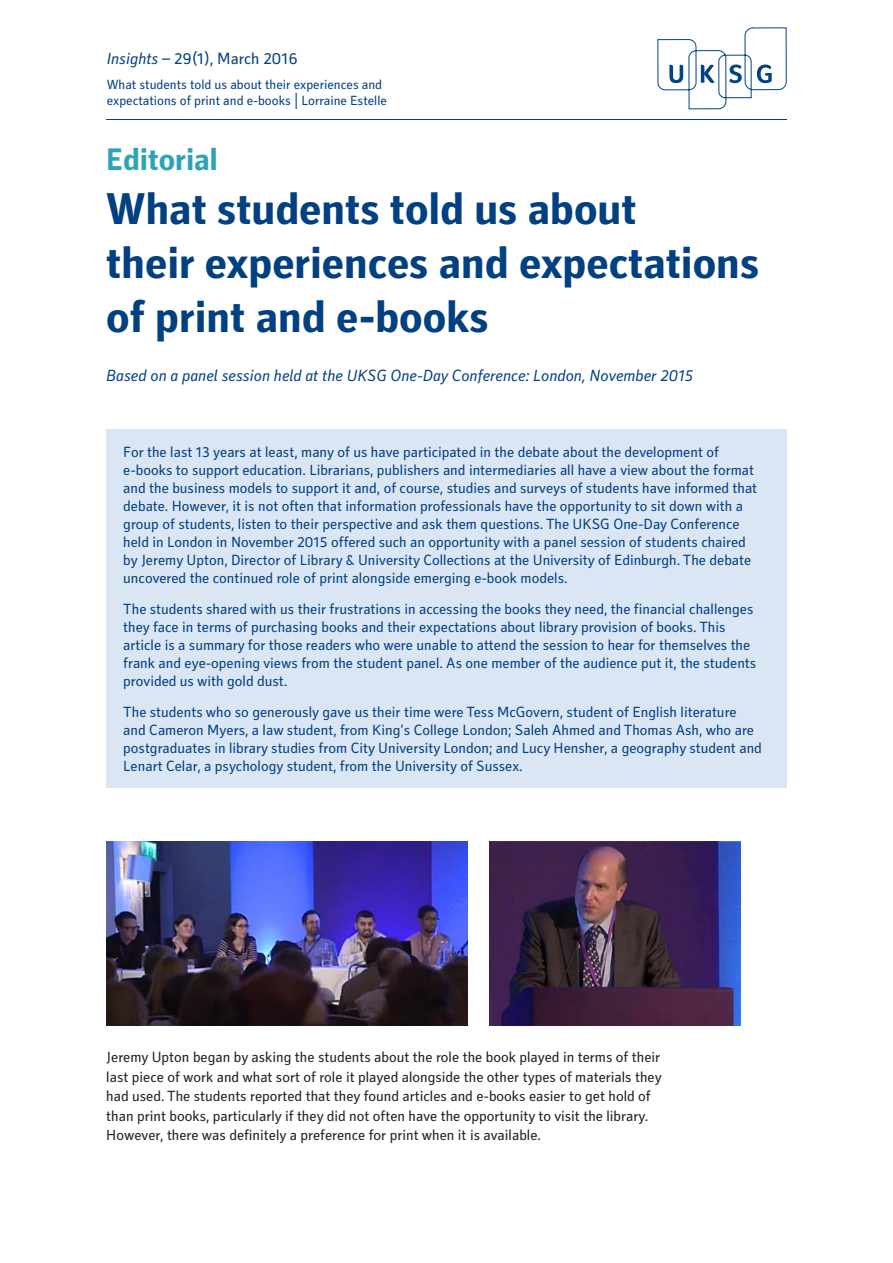
<style>
.page{position:relative;width:893px;height:1263px;background:#fff}
.page>*{position:absolute;margin:0;border:0;box-sizing:border-box;transform-origin:0 0}
.Main_Headline{font:700 45px/54px "Secca Std";color:#014081}
.Main_Headline-2{font:700 31.5px "Secca Std";color:#2fa3b5}
.Strapline{font:italic 16.5px "Secca Std";color:#014081}
.Title_-_Series_-_Dat{font:16.5px "Secca Std";color:#014081}
.Extract_Box{font:15px/18px "Secca Std";color:#014081}
.Body{font:15px/19.5px "Secca Std";color:#231f20}
.Title_-_Aiuthor{font:13.5px/16.2px "Secca Std";color:#014081}
.s1{font-style:italic}
</style>
<div class="page">
<hr style="left:106px;top:119px;width:681px;height:1px;background:#014081">
<svg style="left:657px;top:27px;width:130px;height:82px"></svg>
<div style="left:106px;top:430px;width:681px;height:358px;background:#dbe6f4"></div>
<img style="left:106px;top:842px;width:362px;height:184px">
<img style="left:489px;top:842px;width:252px;height:184px">
<p class="Title_-_Series_-_Dat" style="left:107px;top:49px;width:193px"><span class="s1">Insights</span> – 29(1), March 2016</p>
<p class="Title_-_Aiuthor" style="left:107px;top:77px;width:282px">What students told us about their experiences and expectations of print and e-books | Lorraine Estelle</p>
<p class="Main_Headline-2" style="left:106px;top:141px;width:113px">Editorial</p>
<p class="Main_Headline" style="left:106px;top:183px;width:654px">What students told us about<br>their experiences and expectations of print and e-books</p>
<p class="Strapline" style="left:106px;top:366px;width:589px">Based on a panel session held at the UKSG One-Day Conference: London, November 2015</p>
<p class="Extract_Box" style="left:123px;top:444px;width:635px">For the last 13 years at least, many of us have participated in the debate about the development of e-books to support education. Librarians, publishers and intermediaries all have a view about the format and the business models to support it and, of course, studies and surveys of students have informed that debate. However, it is not often that information professionals have the opportunity to sit down with a group of students, listen to their perspective and ask them questions. The UKSG One-Day Conference held in London in November 2015 offered such an opportunity with a panel session of students chaired by Jeremy Upton, Director of Library &amp; University Collections at the University of Edinburgh. The debate uncovered the continued role of print alongside emerging e-book models.</p>
<p class="Extract_Box" style="left:123px;top:601px;width:634px">The students shared with us their frustrations in accessing the books they need, the financial challenges they face in terms of purchasing books and their expectations about library provision of books. This article is a summary for those readers who were unable to attend the session to hear for themselves the frank and eye-opening views from the student panel. As one member of the audience put it, the students provided us with gold dust.</p>
<p class="Extract_Box" style="left:123px;top:703px;width:640px">The students who so generously gave us their time were Tess McGovern, student of English literature and Cameron Myers, a law student, from King’s College London; Saleh Ahmed and Thomas Ash, who are postgraduates in library studies from City University London; and Lucy Hensher, a geography student and Lenart Celar, a psychology student, from the University of Sussex.</p>
<p class="Body" style="left:106px;top:1048px;width:557px">Jeremy Upton began by asking the students about the role the book played in terms of their last piece of work and what sort of role it played alongside the other types of materials they had used. The students reported that they found articles and e-books easier to get hold of than print books, particularly if they did not often have the opportunity to visit the library.<br>However, there was definitely a preference for print when it is available.</p>
</div>
